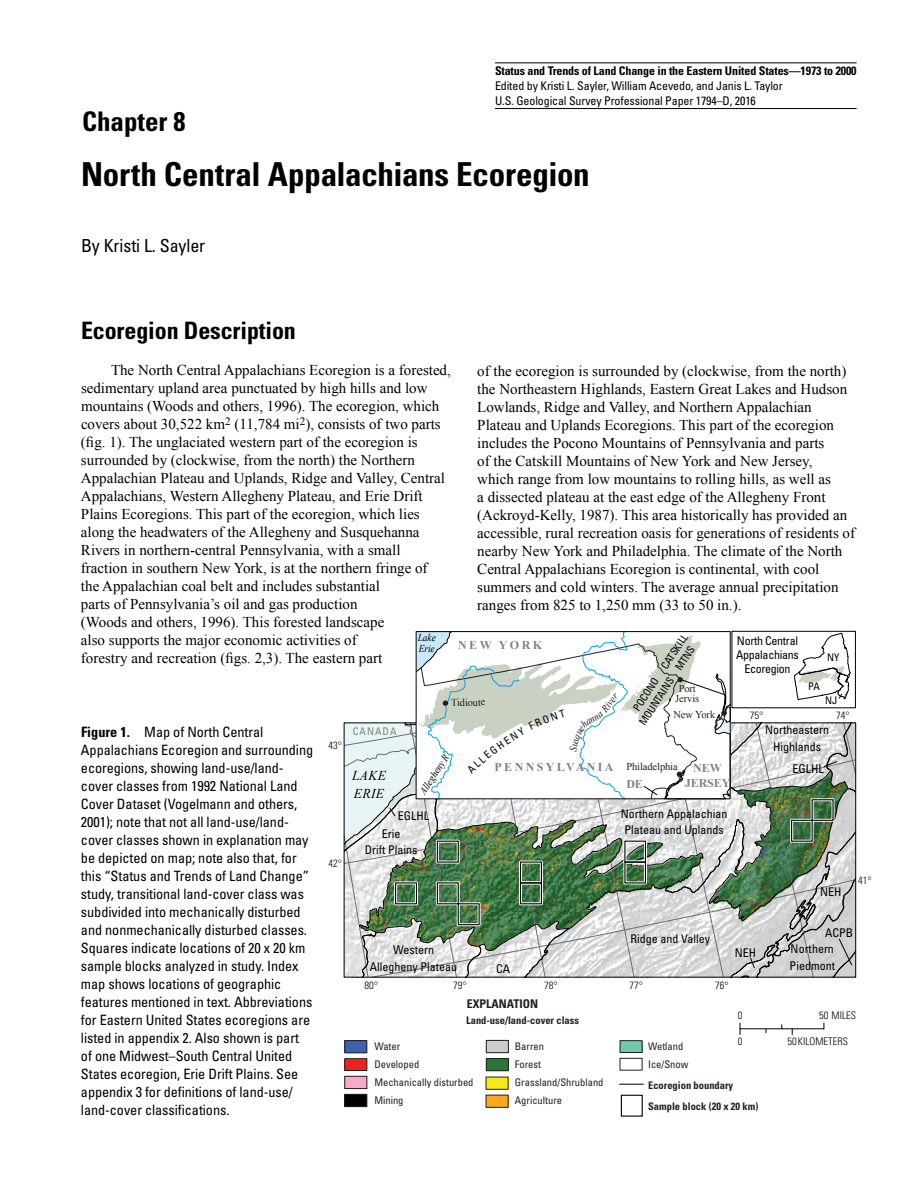
<style>
.page{position:relative;width:918px;height:1188px;background:#fff}
.page>*{position:absolute;margin:0;border:0;box-sizing:border-box;transform-origin:0 0}
.t1{font:700 condensed 33px "Univers";letter-spacing:-.01em;color:#000}
.t2{font:700 condensed 27px "Univers";color:#000}
.Heading_1{font:700 condensed 24px "Univers";letter-spacing:-.005em;color:#000}
.Authors{font:condensed 18px "Univers";letter-spacing:-.005em;color:#000}
.Body_Text{font:15px/18px "Times New Roman";color:#000}
.FigureCaption{font:condensed 14.25px/18px "Univers";letter-spacing:-.005em;color:#000}
.t3{font:italic 13.5px/18px "Times New Roman";letter-spacing:.025em;color:#000}
.Body_Text-2{font:condensed 12px/16.5px "Univers";color:#000;text-align:center}
.Body_Text-3{font:700 condensed 12px "Univers";letter-spacing:-.01em;color:#000}
.t4{font:condensed 12px/14.2px "Univers";letter-spacing:-.025em;color:#000100;text-align:center}
.t5{font:700 12px "Times New Roman";letter-spacing:.2em;color:#808285}
.t6{font:700 condensed 12px "Univers";color:#231f20}
.t7{font:condensed 10.5px/18px "Univers";color:#231f20}
.t8{font:700 condensed 10.5px/21px "Univers";color:#231f20}
.t9{font:300 condensed 10.5px "Univers";color:#000}
.t10{font:10.5px/10.5px "Times New Roman";letter-spacing:-.01em;color:#231f20;text-align:center}
.t11{font:condensed 10.5px/12.6px "Univers";color:#000;text-align:center}
.t12{font:italic 10.5px/10.5px "Times New Roman";letter-spacing:-.01em;color:#000;scale:.9 1}
.t13{font:condensed 10.5px "Univers";letter-spacing:.1em;color:#808285}
.s1{font-weight:700}
</style>
<div class="page">
<hr style="left:495px;top:62px;width:362px;height:1px;background:#000">
<hr style="left:495px;top:108px;width:362px;height:1px;background:#000">
<div style="left:621px;top:1095px;width:22px;height:22px;border:1px solid #000"></div>
<svg style="left:739px;top:1022px;width:86px;height:13px"></svg>
<svg style="left:620px;top:1084px;width:23px;height:1px"></svg>
<div style="left:345px;top:1059px;width:22px;height:12px;background:#ec2224"></div>
<div style="left:344px;top:1058px;width:23px;height:13px;border:1px solid #231f20"></div>
<div style="left:345px;top:1041px;width:22px;height:12px;background:#3b62ad"></div>
<div style="left:344px;top:1040px;width:23px;height:13px;border:1px solid #231f20"></div>
<div style="left:345px;top:1076px;width:22px;height:13px;background:#f5abcb"></div>
<div style="left:344px;top:1076px;width:23px;height:13px;border:1px solid #231f20"></div>
<div style="left:345px;top:1094px;width:22px;height:13px;background:#000"></div>
<div style="left:344px;top:1094px;width:23px;height:13px;border:1px solid #231f20"></div>
<div style="left:486px;top:1040px;width:22px;height:13px;background:#cdcccb"></div>
<div style="left:486px;top:1040px;width:23px;height:13px;border:1px solid #231f20"></div>
<div style="left:486px;top:1058px;width:22px;height:13px;background:#2b7439"></div>
<div style="left:486px;top:1058px;width:23px;height:13px;border:1px solid #231f20"></div>
<div style="left:486px;top:1077px;width:22px;height:12px;background:#f5ea14"></div>
<div style="left:486px;top:1077px;width:22px;height:13px;border:1px solid #231f20"></div>
<div style="left:486px;top:1095px;width:22px;height:12px;background:#faa919"></div>
<div style="left:486px;top:1095px;width:22px;height:13px;border:1px solid #231f20"></div>
<div style="left:620px;top:1041px;width:22px;height:12px;background:#71c6ab"></div>
<div style="left:620px;top:1040px;width:22px;height:13px;border:1px solid #231f20"></div>
<div style="left:620px;top:1058px;width:22px;height:12px;border:1px solid #231f20"></div>
<svg style="left:343px;top:630px;width:514px;height:348px"></svg>
<p class="Body_Text-3" style="left:495px;top:64px;width:363px">Status and Trends of Land Change in the Eastern United States—1973 to 2000</p>
<p class="Body_Text-2" style="left:495px;top:77px;width:289px">Edited by Kristi L. Sayler, William Acevedo, and Janis L. Taylor</p>
<p class="Body_Text-2" style="left:495px;top:92px;width:262px">U.S. Geological Survey Professional Paper 1794–D, 2016</p>
<p class="t2" style="left:82px;top:105px;width:105px">Chapter 8</p>
<p class="t1" style="left:81px;top:154px;width:510px">North Central Appalachians Ecoregion</p>
<p class="Authors" style="left:81px;top:235px;width:126px">By Kristi L. Sayler</p>
<p class="Heading_1" style="left:81px;top:316px;width:216px">Ecoregion Description</p>
<p class="Body_Text" style="left:81px;top:361px;width:371px;text-indent:30px">The North Central Appalachians Ecoregion is a forested, sedimentary upland area punctuated by high hills and low mountains (Woods and others, 1996). The ecoregion, which covers about 30,522 km<sup>2</sup> (11,784 mi<sup>2</sup>), consists of two parts (fig. 1). The unglaciated western part of the ecoregion is surrounded by (clockwise, from the north) the Northern Appalachian Plateau and Uplands, Ridge and Valley, Central Appalachians, Western Allegheny Plateau, and Erie Drift Plains Ecoregions. This part of the ecoregion, which lies along the headwaters of the Allegheny and Susquehanna Rivers in northern-central Pennsylvania, with a small fraction in southern New York, is at the northern fringe of<br>the Appalachian coal belt and includes substantial<br>parts of Pennsylvania’s oil and gas production<br>(Woods and others, 1996). This forested landscape<br>also supports the major economic activities of<br>forestry and recreation (figs. 2,3). The eastern part</p>
<p class="Body_Text" style="left:477px;top:361px;width:379px">of the ecoregion is surrounded by (clockwise, from the north) the Northeastern Highlands, Eastern Great Lakes and Hudson Lowlands, Ridge and Valley, and Northern Appalachian Plateau and Uplands Ecoregions. This part of the ecoregion includes the Pocono Mountains of Pennsylvania and parts<br>of the Catskill Mountains of New York and New Jersey,<br>which range from low mountains to rolling hills, as well as<br>a dissected plateau at the east edge of the Allegheny Front (Ackroyd-Kelly, 1987). This area historically has provided an accessible, rural recreation oasis for generations of residents of nearby New York and Philadelphia. The climate of the North Central Appalachians Ecoregion is continental, with cool summers and cold winters. The average annual precipitation ranges from 825 to 1,250 mm (33 to 50 in.).</p>
<p class="t11" style="left:658px;top:665px;width:41px;rotate:-57deg">CATSKILL<br>MTNS</p>
<p class="t12" style="left:418px;top:632px;width:22px">Lake<br>Erie</p>
<p class="t4" style="left:736px;top:633px;width:64px">North Central<br>Appalachians<br>Ecoregion</p>
<p class="t5" style="left:458px;top:637px;width:85px">NEW YORK</p>
<p class="t11" style="left:827px;top:651px;width:14px">NY</p>
<p class="t11" style="left:626px;top:714px;width:56px;rotate:-57deg">POCONO<br>MOUNTAINS</p>
<p class="t11" style="left:808px;top:680px;width:13px">PA</p>
<p class="t10" style="left:675px;top:683px;width:25px">Port<br>Jervis</p>
<p class="t11" style="left:825px;top:694px;width:14px">NJ</p>
<p class="t10" style="left:451px;top:697px;width:36px;rotate:-2deg">Tidioute</p>
<p class="t10" style="left:673px;top:709px;width:43px">New York</p>
<p class="t9" style="left:750px;top:709px;width:15px">75°</p>
<p class="t9" style="left:836px;top:709px;width:15px">74°</p>
<p class="Body_Text-2" style="left:765px;top:722px;width:66px">Northeastern<br>Highlands</p>
<p class="FigureCaption" style="left:81px;top:722px;width:234px"><span class="s1">Figure 1.</span> Map of North Central Appalachians Ecoregion and surrounding ecoregions, showing land-use/land&shy;cover classes from 1992 National Land Cover Dataset (Vogelmann and others, 2001); note that not all land-use/land&shy;cover classes shown in explanation may be depicted on map; note also that, for this “Status and Trends of Land Change” study, transitional land-cover class was subdivided into mechanically disturbed and nonmechanically disturbed classes.<br>Squares indicate locations of 20 x 20 km sample blocks analyzed in study. Index map shows locations of geographic features mentioned in text. Abbreviations for Eastern United States ecoregions are listed in appendix 2. Also shown is part of one Midwest–South Central United States ecoregion, Erie Drift Plains. See appendix 3 for definitions of land-use/ land-cover classifications.</p>
<p class="t13" style="left:353px;top:724px;width:45px">CANADA</p>
<p class="t9" style="left:328px;top:739px;width:15px">43°</p>
<p class="t12" style="left:418px;top:790px;width:51px;rotate:-57deg">Allegheny R</p>
<p class="t10" style="left:626px;top:761px;width:53px">Philadelphia</p>
<p class="t5" style="left:495px;top:759px;width:121px">PENNSYLVANIA</p>
<p class="Body_Text-2" style="left:792px;top:760px;width:33px">EGLHL</p>
<p class="t5" style="left:693px;top:760px;width:30px">NEW</p>
<p class="t3" style="left:352px;top:766px;width:36px">LAKE<br>ERIE</p>
<p class="t5" style="left:626px;top:776px;width:18px">DE</p>
<p class="t5" style="left:685px;top:774px;width:47px">JERSEY</p>
<p class="Body_Text-2" style="left:621px;top:805px;width:108px">Northern Appalachian<br>Plateau and Uplands</p>
<p class="Body_Text-2" style="left:398px;top:808px;width:33px">EGLHL</p>
<p class="Body_Text-2" style="left:365px;top:825px;width:54px">Erie<br>Drift Plains</p>
<p class="t9" style="left:328px;top:857px;width:15px">42°</p>
<p class="t9" style="left:858px;top:874px;width:15px">41°</p>
<p class="Body_Text-2" style="left:820px;top:883px;width:23px">NEH</p>
<p class="Body_Text-2" style="left:825px;top:924px;width:30px">ACPB</p>
<p class="Body_Text-2" style="left:630px;top:931px;width:81px">Ridge and Valley</p>
<p class="Body_Text-2" style="left:735px;top:944px;width:23px">NEH</p>
<p class="Body_Text-2" style="left:790px;top:941px;width:47px;text-align:left">Northern<br>Piedmont</p>
<p class="Body_Text-2" style="left:370px;top:942px;width:89px">Western<br>Allegheny Plateau</p>
<p class="Body_Text-2" style="left:496px;top:960px;width:16px">CA</p>
<p class="t9" style="left:365px;top:979px;width:15px">80°</p>
<p class="t9" style="left:453px;top:979px;width:15px">79°</p>
<p class="t9" style="left:544px;top:979px;width:15px">78°</p>
<p class="t9" style="left:630px;top:979px;width:15px">77°</p>
<p class="t9" style="left:715px;top:979px;width:15px">76°</p>
<p class="t6" style="left:467px;top:996px;width:73px">EXPLANATION</p>
<p class="t9" style="left:738px;top:1009px;width:6px">0</p>
<p class="t9" style="left:819px;top:1009px;width:38px">50 MILES</p>
<p class="t9" style="left:738px;top:1035px;width:6px">0</p>
<p class="t9" style="left:788px;top:1035px;width:62px">50KILOMETERS</p>
<p class="t8" style="left:466px;top:1010px;width:115px">Land-use/land-cover class</p>
<p class="t7" style="left:374px;top:1037px;width:101px">Water<br>Developed<br>Mechanically disturbed<br>Mining</p>
<p class="t7" style="left:515px;top:1037px;width:90px">Barren<br>Forest<br>Grassland/Shrubland<br>Agriculture</p>
<p class="t7" style="left:648px;top:1037px;width:42px">Wetland<br>Ice/Snow</p>
<p class="t8" style="left:648px;top:1075px;width:112px">Ecoregion boundary<br>Sample block (20 x 20 km)</p>
</div>
